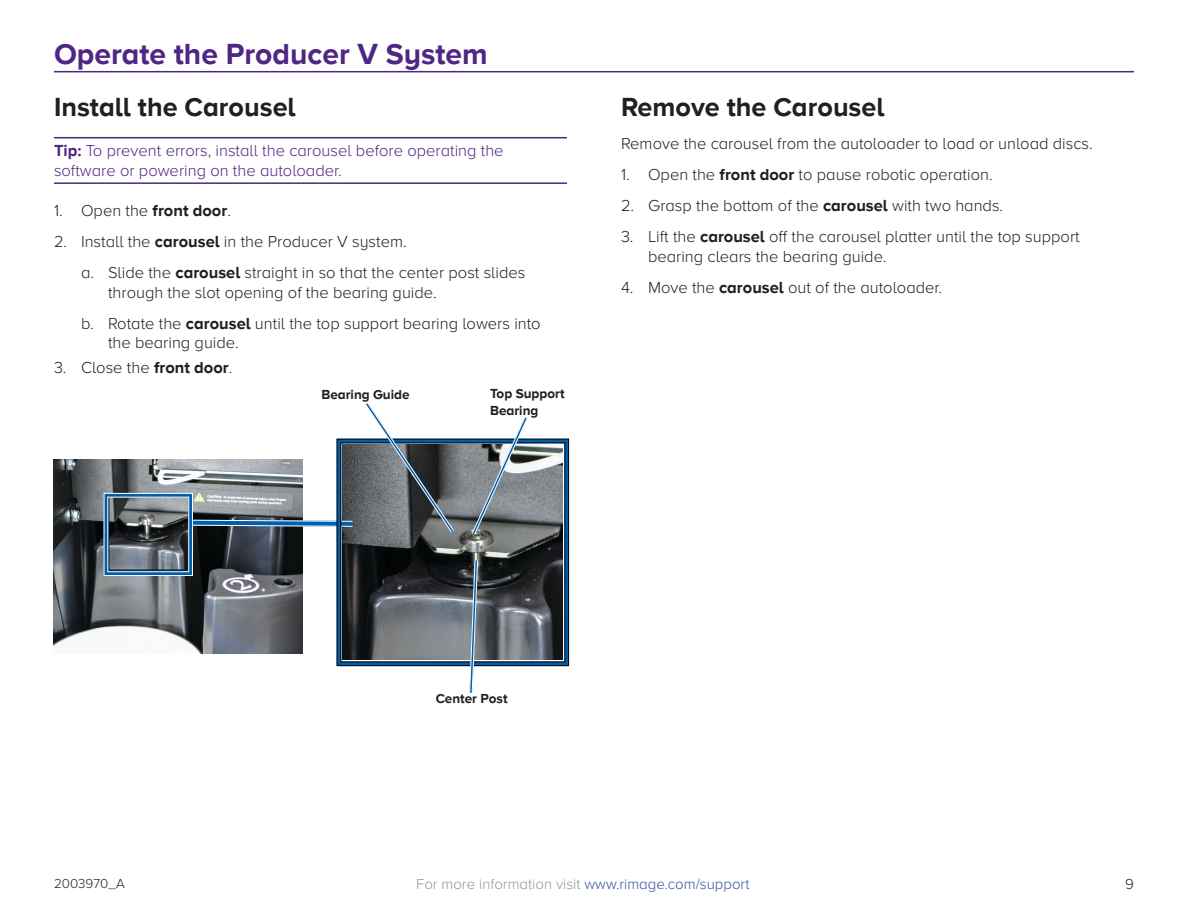
<style>
.page{position:relative;width:1188px;height:918px;background:#fff}
.page>*{position:absolute;margin:0;border:0;box-sizing:border-box;transform-origin:0 0}
.t1{font:700 30px "Proxima Nova A";color:#4f2683}
.Heading_2{font:700 27px "Proxima Nova A";color:#231f20}
.Body{font:300 16.5px/19.8px "Proxima Nova A";color:#231f20}
.Tip_one_line{font:300 16.5px/19.8px "Proxima Nova A";color:#4f2683}
.t2{font:300 15px "Proxima Nova A";color:#949698}
.t3{font:300 15px "Proxima Nova A";color:#231f20}
.Call_out_text{font:700 13.5px/16.2px "Proxima Nova A";color:#231f20}
.t4{font:300 13.5px "Proxima Nova A";color:#231f20}
.s1{font-weight:700}
.s2{color:#3953a4}
</style>
<div class="page">
<hr style="left:54px;top:71px;width:1080px;height:1px;background:#4f2683">
<hr style="left:54px;top:137px;width:513px;height:1px;background:#4f2683">
<hr style="left:54px;top:182px;width:513px;height:2px;background:#4f2683">
<img style="left:54px;top:459px;width:249px;height:194px">
<svg style="left:336px;top:438px;width:233px;height:228px;background:#535b63"></svg>
<svg style="left:468px;top:557px;width:11px;height:136px"></svg>
<svg style="left:103px;top:403px;width:354px;height:173px"></svg>
<svg style="left:470px;top:417px;width:60px;height:120px"></svg>
<p class="t1" style="left:54px;top:37px;width:435px">Operate the Producer V System</p>
<p class="Heading_2" style="left:54px;top:91px;width:243px">Install the Carousel</p>
<p class="Tip_one_line" style="left:54px;top:141px;width:451px"><span class="s1">Tip:</span> To prevent errors, install the carousel before operating the software or powering on the autoloader.</p>
<p class="Body" style="left:54px;top:201px;width:179px">1. Open the <span class="s1">front door</span>.</p>
<p class="Body" style="left:54px;top:232px;width:354px">2. Install the <span class="s1">carousel</span> in the Producer V system.</p>
<p class="Body" style="left:108px;top:263px;width:419px;text-indent:-27px">a. Slide the <span class="s1">carousel</span> straight in so that the center post slides through the slot opening of the bearing guide.</p>
<p class="Body" style="left:108px;top:314px;width:434px;text-indent:-27px">b. Rotate the <span class="s1">carousel</span> until the top support bearing lowers into the bearing guide.</p>
<p class="Body" style="left:54px;top:358px;width:180px">3. Close the <span class="s1">front door</span>.</p>
<p class="Call_out_text" style="left:321px;top:387px;width:90px">Bearing Guide</p>
<p class="Call_out_text" style="left:490px;top:386px;width:76px">Top Support<br>Bearing</p>
<p class="Heading_2" style="left:621px;top:91px;width:265px">Remove the Carousel</p>
<p class="Body" style="left:621px;top:134px;width:473px">Remove the carousel from the autoloader to load or unload discs.</p>
<p class="Body" style="left:621px;top:165px;width:373px">1. Open the <span class="s1">front door</span> to pause robotic operation.</p>
<p class="Body" style="left:621px;top:196px;width:384px">2. Grasp the bottom of the <span class="s1">carousel</span> with two hands.</p>
<p class="Body" style="left:648px;top:227px;width:433px;text-indent:-27px">3. Lift the <span class="s1">carousel</span> off the carousel platter until the top support bearing clears the bearing guide.</p>
<p class="Body" style="left:621px;top:278px;width:323px">4. Move the <span class="s1">carousel</span> out of the autoloader.</p>
<p class="Call_out_text" style="left:436px;top:690px;width:73px">Center Post</p>
<p class="t4" style="left:54px;top:876px;width:72px">2003970_A</p>
<p class="t2" style="left:416px;top:876px;width:335px">For more information visit <span class="s2">www.rimage.com/support</span></p>
<p class="t3" style="left:1125px;top:876px;width:10px">9</p>
</div>
